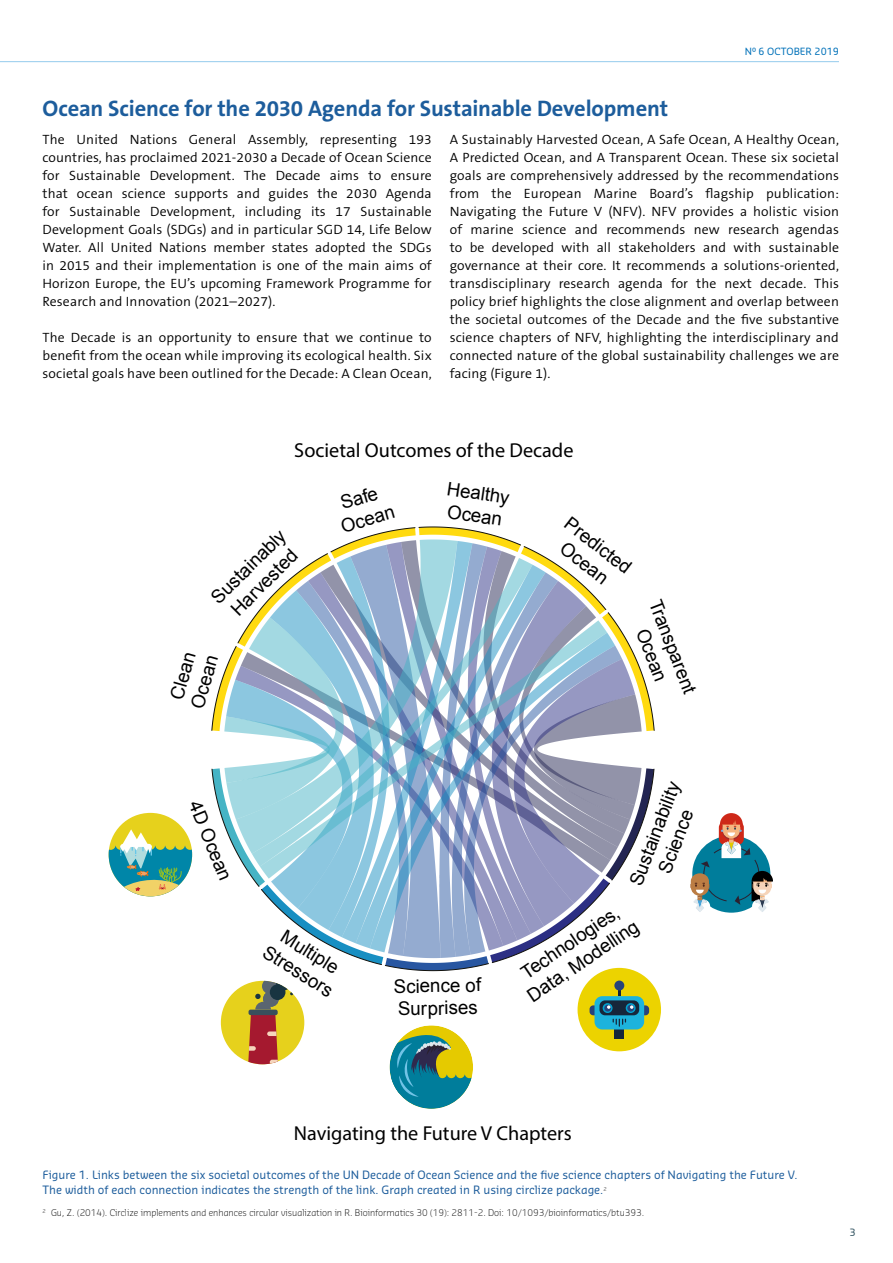
<style>
.page{position:relative;width:893px;height:1263px;background:#fff}
.page>*{position:absolute;margin:0;border:0;box-sizing:border-box;transform-origin:0 0}
.t1{font:700 22.5px "The Sans B7";letter-spacing:-.01em;color:#1d5d9c}
.t2{font:20.25px "Myriad Pro";color:#000}
.t3{font:18.75px/22.5px "Arial";color:#000;text-align:center}
.t4{font:300 13.5px/18px "The Sans B4";letter-spacing:.01em;color:#000;text-align:justify}
.t5{font:11.25px/15px "Sansa Std";color:#1d5d9c}
.t6{font:9.9px "Sansa Std";color:#355663}
.t7{font:9.75px "Sansa Std";color:#0071b9}
.t8{font:300 9px "Sansa Std";color:#000}
</style>
<div class="page">
<hr style="left:0;top:61px;width:839px;height:1px;background:#95cbed">
<svg style="left:690px;top:813px;width:83px;height:100px"></svg>
<svg style="left:211px;top:526px;width:450px;height:583px"></svg>
<div style="left:109px;top:813px;width:83px;height:83px;background:#e6d11c;border-radius:50%"></div>
<svg style="left:109px;top:829px;width:83px;height:67px"></svg>
<h1 class="t1" style="left:43px;top:96px;width:627px">Ocean Science for the 2030 Agenda for Sustainable Development</h1>
<p class="t7" style="left:745px;top:45px;width:96px">N° 6 OCTOBER 2019</p>
<p class="t4" style="left:43px;top:131px;width:391px">The United Nations General Assembly, representing 193 countries, has proclaimed 2021-2030 a Decade of Ocean Science for Sustainable Development. The Decade aims to ensure that ocean science supports and guides the 2030 Agenda for Sustainable Development, including its 17 Sustainable Development Goals (SDGs) and in particular SGD 14, Life Below Water. All United Nations member states adopted the SDGs in 2015 and their implementation is one of the main aims of Horizon Europe, the EU’s upcoming Framework Programme for Research and Innovation (2021–2027).</p>
<p class="t4" style="left:43px;top:329px;width:391px">The Decade is an opportunity to ensure that we continue to benefit from the ocean while improving its ecological health. Six societal goals have been outlined for the Decade: A Clean Ocean,</p>
<p class="t4" style="left:450px;top:131px;width:391px">A Sustainably Harvested Ocean, A Safe Ocean, A Healthy Ocean, A Predicted Ocean, and A Transparent Ocean. These six societal goals are comprehensively addressed by the recommendations from the European Marine Board’s flagship publication:<br>Navigating the Future V (NFV). NFV provides a holistic vision of marine science and recommends new research agendas to be developed with all stakeholders and with sustainable governance at their core. It recommends a solutions-oriented, transdisciplinary research agenda for the next decade. This policy brief highlights the close alignment and overlap between the societal outcomes of the Decade and the five substantive science chapters of NFV, highlighting the interdisciplinary and connected nature of the global sustainability challenges we are facing (Figure 1).</p>
<h2 class="t2" style="left:294px;top:438px;width:281px">Societal Outcomes of the Decade</h2>
<h3 class="t3" style="left:207px;top:593px;width:98px;text-align:left;rotate:-45deg">Sustainably<br>Harvested</h3>
<h3 class="t3" style="left:165px;top:699px;width:57px;text-align:left;rotate:-74deg">Clean<br>Ocean</h3>
<h3 class="t3" style="left:332px;top:494px;width:57px;rotate:-16deg">Safe<br>Ocean</h3>
<h3 class="t3" style="left:448px;top:478px;width:64px;text-align:left;rotate:8deg">Healthy<br>Ocean</h3>
<h3 class="t3" style="left:574px;top:512px;width:81px;rotate:38deg">Predicted<br>Ocean</h3>
<h3 class="t3" style="left:665px;top:597px;width:100px;rotate:69deg">Transparent<br>Ocean</h3>
<h3 class="t3" style="left:205px;top:797px;width:86px;rotate:68deg">4D Ocean</h3>
<h3 class="t3" style="left:282px;top:921px;width:81px;rotate:32deg">Multiple<br>Stressors</h3>
<h3 class="t3" style="left:394px;top:975px;width:89px;text-align:left;rotate:-1deg">Science of<br>Surprises</h3>
<h3 class="t3" style="left:625px;top:881px;width:112px;rotate:-69deg">Sustainability<br>Science</h3>
<h3 class="t3" style="left:510px;top:969px;width:132px;rotate:-34deg">Technologies,<br>Data, Modelling</h3>
<h2 class="t2" style="left:294px;top:1121px;width:280px">Navigating the Future V Chapters</h2>
<p class="t5" style="left:43px;top:1167px;width:756px">Figure 1. Links between the six societal outcomes of the UN Decade of Ocean Science and the five science chapters of Navigating the Future V.<br>The width of each connection indicates the strength of the link. Graph created in R using circlize package.<sup>2</sup></p>
<p class="t8" style="left:43px;top:1207px;width:603px"><sup>2</sup> Gu, Z. (2014). Circlize implements and enhances circular visualization in R. Bioinformatics 30 (19): 2811-2. Doi: 10/1093/bioinformatics/btu393.</p>
<p class="t6" style="left:850px;top:1226px;width:8px">3</p>
</div>
